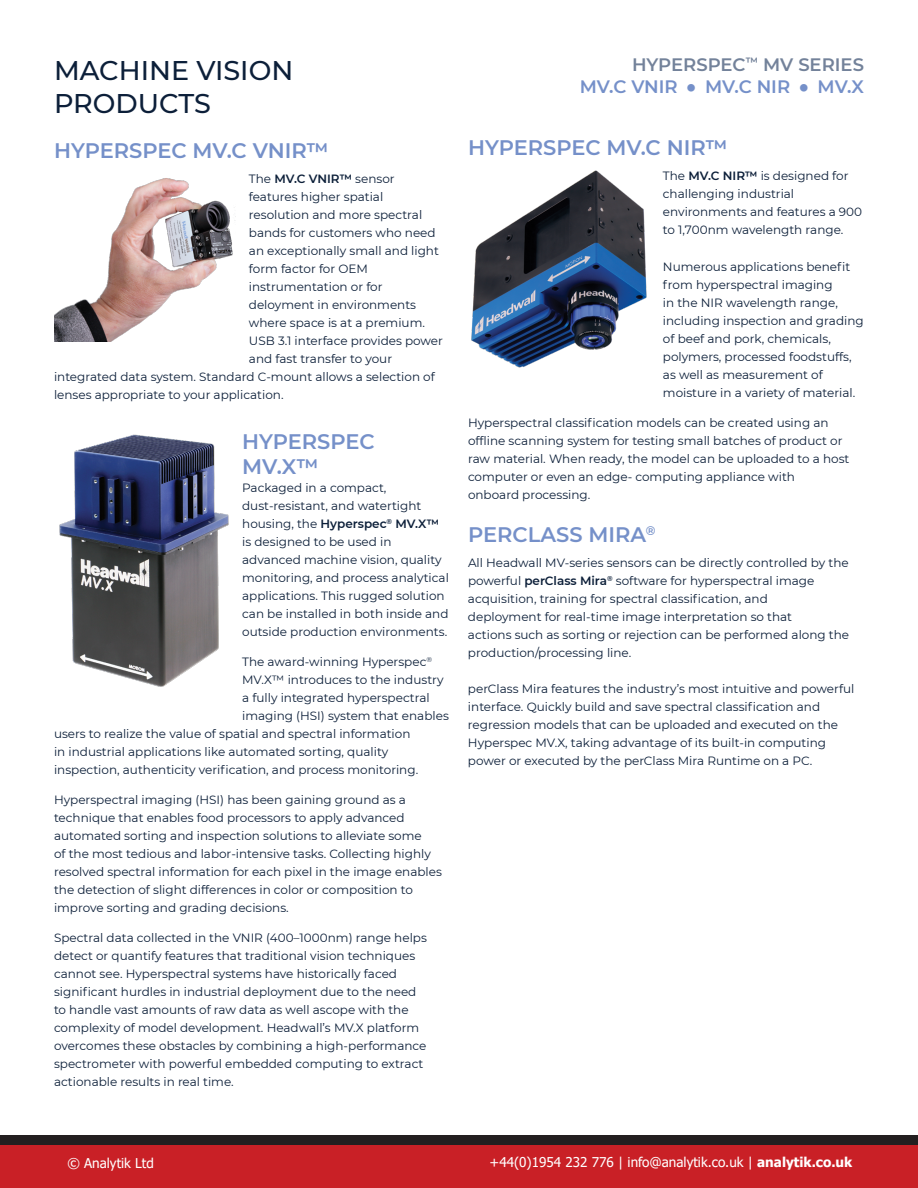
<style>
.page{position:relative;width:918px;height:1188px;background:#fff}
.page>*{position:absolute;margin:0;border:0;box-sizing:border-box;transform-origin:0 0}
.t1{font:500 27px "Montserrat";color:#0c1f39}
.t2{font:600 21px/25.2px "Montserrat";color:#7590c9}
.t3{font:600 18px "Montserrat";color:#7590c9}
.t4{font:600 18px "Montserrat";color:#73829a}
.t5{font:13.5px "Tahoma";color:#fff}
.t6{font:12px/18px "Montserrat";color:#0c1f39}
.s1{font-weight:600}
.s2{font-weight:700}
</style>
<div class="page">
<img style="left:54px;top:178px;width:181px;height:164px">
<img style="left:471px;top:170px;width:176px;height:198px">
<img style="left:59px;top:434px;width:170px;height:253px">
<div style="left:1px;top:1135px;width:917px;height:9px;background:#231f20"></div>
<div style="left:0;top:1145px;width:918px;height:43px;background:#c92026"></div>
<h1 class="t1" style="left:54px;top:52px;width:241px">MACHINE VISION</h1>
<h1 class="t1" style="left:54px;top:84px;width:158px">PRODUCTS</h1>
<h2 class="t2" style="left:54px;top:137px;width:276px">HYPERSPEC MV.C VNIR™</h2>
<p class="t6" style="left:249px;top:169px;width:147px">The <span class="s1">MV.C VNIR™</span> sensor</p>
<p class="t6" style="left:249px;top:187px;width:136px">features higher spatial</p>
<p class="t6" style="left:249px;top:205px;width:175px">resolution and more spectral</p>
<p class="t6" style="left:249px;top:223px;width:188px">bands for customers who need</p>
<p class="t6" style="left:249px;top:241px;width:192px">an exceptionally small and light</p>
<p class="t6" style="left:249px;top:259px;width:121px">form factor for OEM</p>
<p class="t6" style="left:249px;top:277px;width:135px">instrumentation or for</p>
<p class="t6" style="left:249px;top:295px;width:169px">deloyment in environments</p>
<p class="t6" style="left:249px;top:313px;width:178px">where space is at a premium.</p>
<p class="t6" style="left:249px;top:331px;width:196px">USB 3.1 interface provides power</p>
<p class="t6" style="left:249px;top:349px;width:145px">and fast transfer to your</p>
<p class="t6" style="left:54px;top:367px;width:382px">integrated data system. Standard C-mount allows a selection of</p>
<p class="t6" style="left:54px;top:385px;width:231px">lenses appropriate to your application.</p>
<h2 class="t2" style="left:242px;top:428px;width:134px">HYPERSPEC<br>MV.X™</h2>
<p class="t6" style="left:242px;top:479px;width:208px">Packaged in a compact, dust-resistant, and watertight housing, the <span class="s1">Hyperspec</span><sup>®</sup> <span class="s1">MV.X™ </span>is designed to be used in advanced machine vision, quality monitoring, and process analytical applications. This rugged solution can be installed in both inside and outside production environments.</p>
<p class="t6" style="left:242px;top:653px;width:191px">The award-winning Hyperspec<sup>®</sup></p>
<p class="t6" style="left:242px;top:671px;width:203px">MV.X™ introduces to the industry</p>
<p class="t6" style="left:242px;top:689px;width:189px">a fully integrated hyperspectral</p>
<p class="t6" style="left:242px;top:707px;width:208px">imaging (HSI) system that enables</p>
<p class="t6" style="left:54px;top:725px;width:358px">users to realize the value of spatial and spectral information</p>
<p class="t6" style="left:54px;top:743px;width:336px">in industrial applications like automated sorting, quality</p>
<p class="t6" style="left:54px;top:761px;width:366px">inspection, authenticity verification, and process monitoring.</p>
<p class="t6" style="left:54px;top:791px;width:389px">Hyperspectral imaging (HSI) has been gaining ground as a technique that enables food processors to apply advanced automated sorting and inspection solutions to alleviate some<br>of the most tedious and labor-intensive tasks. Collecting highly resolved spectral information for each pixel in the image enables the detection of slight differences in color or composition to improve sorting and grading decisions.</p>
<p class="t6" style="left:54px;top:929px;width:374px">Spectral data collected in the VNIR (400–1000nm) range helps detect or quantify features that traditional vision techniques cannot see. Hyperspectral systems have historically faced significant hurdles in industrial deployment due to the need to handle vast amounts of raw data as well ascope with the complexity of model development. Headwall’s MV.X platform overcomes these obstacles by combining a high-performance spectrometer with powerful embedded computing to extract actionable results in real time.</p>
<h3 class="t4" style="left:632px;top:52px;width:233px">HYPERSPEC<sup>™</sup> MV SERIES</h3>
<h3 class="t3" style="left:580px;top:73px;width:99px">MV.C VNIR</h3>
<h3 class="t3" style="left:688px;top:73px;width:104px">■ MV.C NIR</h3>
<h3 class="t3" style="left:800px;top:73px;width:65px">■ MV.X</h3>
<h2 class="t2" style="left:468px;top:134px;width:261px">HYPERSPEC MV.C NIR™</h2>
<p class="t6" style="left:663px;top:166px;width:201px">The <span class="s1">MV.C NIR™</span> is designed for challenging industrial environments and features a 900 to 1,700nm wavelength range.</p>
<p class="t6" style="left:663px;top:257px;width:202px">Numerous applications benefit from hyperspectral imaging<br>in the NIR wavelength range, including inspection and grading of beef and pork, chemicals, polymers, processed foodstuffs, as well as measurement of moisture in a variety of material.</p>
<p class="t6" style="left:468px;top:413px;width:383px">Hyperspectral classification models can be created using an offline scanning system for testing small batches of product or raw material. When ready, the model can be uploaded to a host computer or even an edge- computing appliance with<br>onboard processing.</p>
<h2 class="t2" style="left:468px;top:521px;width:189px">PERCLASS MIRA<sup>®</sup></h2>
<p class="t6" style="left:468px;top:553px;width:383px">All Headwall MV-series sensors can be directly controlled by the powerful <span class="s1">perClass Mira</span><sup>®</sup> software for hyperspectral image acquisition, training for spectral classification, and<br>deployment for real-time image interpretation so that<br>actions such as sorting or rejection can be performed along the production/processing line.</p>
<p class="t6" style="left:468px;top:679px;width:388px">perClass Mira features the industry’s most intuitive and powerful interface. Quickly build and save spectral classification and regression models that can be uploaded and executed on the Hyperspec MV.X, taking advantage of its built-in computing power or executed by the perClass Mira Runtime on a PC.</p>
<p class="t5" style="left:67px;top:1154px;width:88px">© Analytik Ltd</p>
<p class="t5" style="left:490px;top:1153px;width:364px">+44(0)1954 232 776 | info@analytik.co.uk | <span class="s2">analytik.co.uk</span></p>
</div>
